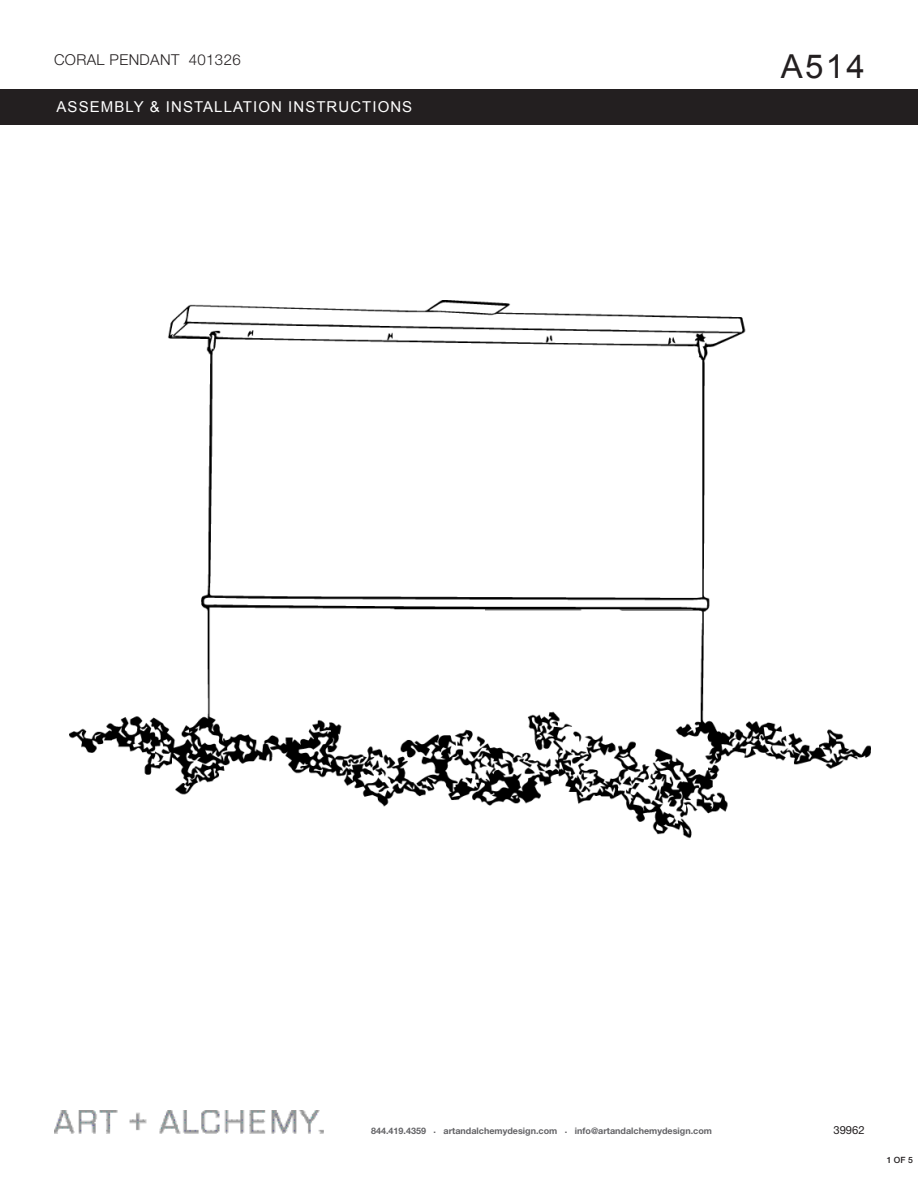
<style>
.page{position:relative;width:918px;height:1188px;background:#fff}
.page>*{position:absolute;margin:0;border:0;box-sizing:border-box;transform-origin:0 0}
.t1{font:33px "Arial";color:#231f20}
.t2{font:15px "Arial";letter-spacing:.07em;color:#fff}
.slope_ceiling_line{font:300 15px "Helvetica Neue LT Std";letter-spacing:.025em;color:#231f20}
.t3{font:11.25px "Helvetica Neue LT Std";color:#231f20}
.t4{font:700 9px "Helvetica Neue LT Std";color:#636366}
.t5{font:500 8.7px "Helvetica Neue LT Std";color:#231f20}
</style>
<div class="page">
<div style="left:0;top:89px;width:918px;height:35px;background:#231f20"></div>
<img style="left:54px;top:1110px;width:270px;height:24px">
<img style="left:69px;top:300px;width:801px;height:538px">
<p class="slope_ceiling_line" style="left:54px;top:50px;width:188px">CORAL PENDANT 401326</p>
<h2 class="t2" style="left:57px;top:97px;width:357px">ASSEMBLY &amp; INSTALLATION INSTRUCTIONS</h2>
<h1 class="t1" style="left:781px;top:45px;width:85px">A514</h1>
<p class="t4" style="left:371px;top:1126px;width:343px">844.419.4359 . artandalchemydesign.com . info@artandalchemydesign.com</p>
<p class="t3" style="left:833px;top:1123px;width:33px">39962</p>
<p class="t5" style="left:887px;top:1155px;width:28px">1 OF 5</p>
</div>
